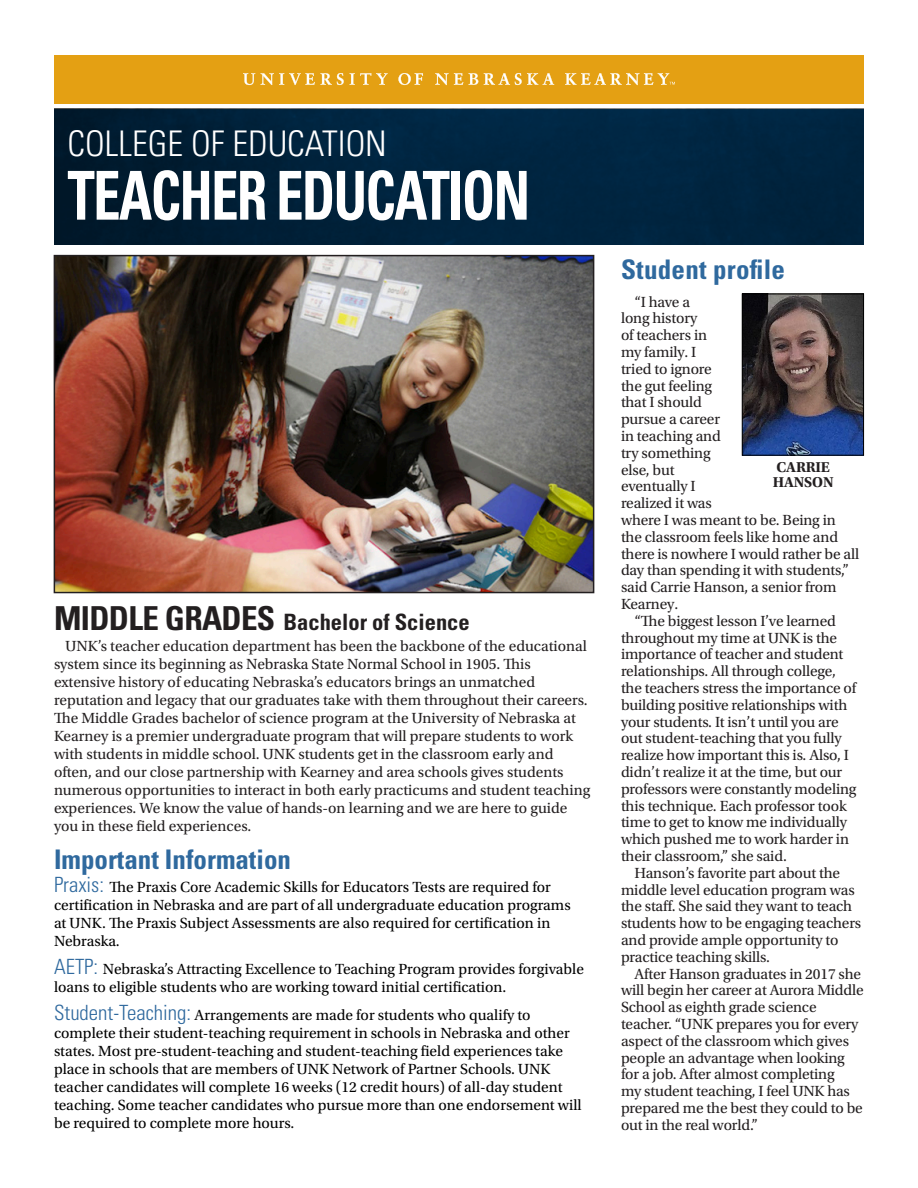
<style>
.page{position:relative;width:918px;height:1188px;background:#fff}
.page>*{position:absolute;margin:0;border:0;box-sizing:border-box;transform-origin:0 0}
.College_of{font:700 condensed 67.5px "Univers LT Std";letter-spacing:-.03em;color:#fff;scale:.81 1}
.College_of-2{font:300 condensed 35.25px "Univers LT Std";color:#fff}
.BLUE_sub-headlines{font:700 condensed 33px "Univers LT Std";letter-spacing:-.02em;color:#231f20}
.BLUE_sub-headlines-2{font:700 condensed 27px "Univers LT Std";color:#2f699e}
.BLUE_sub-headlines-3{font:700 condensed 22.5px "Univers LT Std";color:#231f20}
.BLUE_sub-headlines-4{font:15.45px/16.8px "Utopia Std";letter-spacing:-.01em;color:#231f20}
.BLUE_sub-headlines-5{font:15.45px/18px "Utopia Std";color:#000}
.Small_print_by_4-yr{font:700 15px "Utopia Std";letter-spacing:-.01em;color:#231f20}
.s1{font-family:"Univers LT Std";font-weight:300;font-stretch:condensed;font-size:21px;color:#2f699e}
</style>
<div class="page">
<div style="left:54px;top:109px;width:810px;height:135px;background:linear-gradient(to right,#001c31,#002846)"></div>
<div style="left:54px;top:55px;width:810px;height:48px;background:#e4a013"></div>
<svg style="left:243px;top:73px;width:12px;height:12px"></svg>
<svg style="left:261px;top:73px;width:83px;height:12px"></svg>
<svg style="left:350px;top:73px;width:38px;height:12px"></svg>
<svg style="left:398px;top:73px;width:25px;height:12px"></svg>
<svg style="left:435px;top:73px;width:28px;height:12px"></svg>
<svg style="left:469px;top:73px;width:9px;height:12px"></svg>
<svg style="left:484px;top:73px;width:70px;height:12px"></svg>
<svg style="left:565px;top:73px;width:110px;height:12px"></svg>
<img style="left:57px;top:258px;width:534px;height:332px">
<div style="left:54px;top:255px;width:540px;height:338px;border:2px solid #231f20"></div>
<img style="left:744px;top:296px;width:118px;height:158px">
<div style="left:742px;top:294px;width:122px;height:162px;border:1px solid #000"></div>
<p class="College_of-2" style="left:68px;top:122px;width:321px">COLLEGE OF EDUCATION</p>
<p class="College_of" style="left:68px;top:154px;width:573px">TEACHER EDUCATION</p>
<p class="BLUE_sub-headlines" style="left:54px;top:598px;width:223px">MIDDLE GRADES</p>
<p class="BLUE_sub-headlines-4" style="left:54px;top:638px;width:538px;line-height:18px;text-indent:12px">UNK’s teacher education department has been the backbone of the educational system since its beginning as Nebraska State Normal School in 1905. This extensive history of educating Nebraska’s educators brings an unmatched reputation and legacy that our graduates take with them throughout their careers.<br>The Middle Grades bachelor of science program at the University of Nebraska at Kearney is a premier undergraduate program that will prepare students to work with students in middle school. UNK students get in the classroom early and often, and our close partnership with Kearney and area schools gives students numerous opportunities to interact in both early practicums and student teaching experiences. We know the value of hands-on learning and we are here to guide you in these field experiences.</p>
<p class="BLUE_sub-headlines-3" style="left:284px;top:608px;width:188px">Bachelor of Science</p>
<p class="BLUE_sub-headlines-2" style="left:54px;top:843px;width:239px">Important Information</p>
<p class="BLUE_sub-headlines-5" style="left:54px;top:879px;width:518px"><span class="s1">Praxis:</span> The Praxis Core Academic Skills for Educators Tests are required for certification in Nebraska and are part of all undergraduate education programs at UNK. The Praxis Subject Assessments are also required for certification in Nebraska.</p>
<p class="BLUE_sub-headlines-5" style="left:54px;top:961px;width:531px"><span class="s1">AETP:</span> Nebraska’s Attracting Excellence to Teaching Program provides forgivable loans to eligible students who are working toward initial certification.</p>
<p class="BLUE_sub-headlines-5" style="left:54px;top:1007px;width:529px"><span class="s1">Student-Teaching:</span> Arrangements are made for students who qualify to complete their student-teaching requirement in schools in Nebraska and other states. Most pre-student-teaching and student-teaching field experiences take place in schools that are members of UNK Network of Partner Schools. UNK teacher candidates will complete 16 weeks (12 credit hours) of all-day student teaching. Some teacher candidates who pursue more than one endorsement will be required to complete more hours.</p>
<p class="BLUE_sub-headlines-2" style="left:621px;top:253px;width:166px">Student profile</p>
<p class="BLUE_sub-headlines-4" style="left:621px;top:293px;width:240px;text-indent:14px">“I have a<br>long history<br>of teachers in<br>my family. I<br>tried to ignore<br>the gut feeling<br>that I should<br>pursue a career<br>in teaching and<br>try something<br>else, but<br>eventually I<br>realized it was<br>where I was meant to be. Being in the classroom feels like home and there is nowhere I would rather be all day than spending it with students,” said Carrie Hanson, a senior from<br>Kearney.</p>
<p class="BLUE_sub-headlines-4" style="left:621px;top:613px;width:237px;text-indent:14px">“The biggest lesson I’ve learned throughout my time at UNK is the importance of teacher and student relationships. All through college, the teachers stress the importance of building positive relationships with your students. It isn’t until you are out student-teaching that you fully realize how important this is. Also, I didn’t realize it at the time, but our professors were constantly modeling this technique. Each professor took time to get to know me individually which pushed me to work harder in their classroom,” she said.</p>
<p class="BLUE_sub-headlines-4" style="left:621px;top:865px;width:242px;text-indent:14px">Hanson’s favorite part about the middle level education program was the staff. She said they want to teach students how to be engaging teachers and provide ample opportunity to practice teaching skills.</p>
<p class="BLUE_sub-headlines-4" style="left:621px;top:965px;width:244px;text-indent:14px">After Hanson graduates in 2017 she will begin her career at Aurora Middle School as eighth grade science teacher. “UNK prepares you for every aspect of the classroom which gives people an advantage when looking for a job. After almost completing<br>my student teaching, I feel UNK has prepared me the best they could to be out in the real world.”</p>
<p class="Small_print_by_4-yr" style="left:776px;top:458px;width:55px">CARRIE</p>
<p class="Small_print_by_4-yr" style="left:773px;top:473px;width:62px">HANSON</p>
</div>
